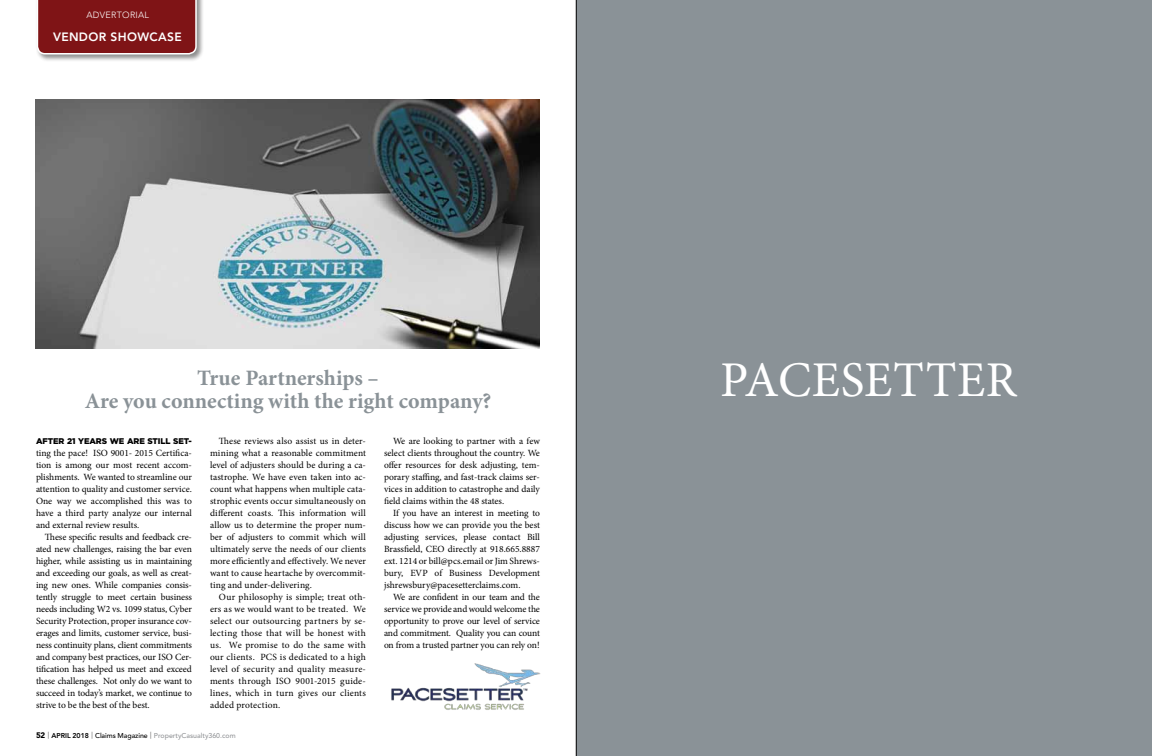
<style>
.page{position:relative;width:1152px;height:756px;background:#fff}
.page>*{position:absolute;margin:0;border:0;box-sizing:border-box;transform-origin:0 0}
.t1{font:50px "Minion Pro";letter-spacing:.025em;color:#fff}
.t2{font:700 22px/23px "Minion Pro";color:#8a9297;text-align:center}
.t3{font:800 12px "Avenir LT Std";letter-spacing:.03em;color:#fff}
.t4{font:9.5px/12px "Minion Pro";letter-spacing:-.005em;color:#000;text-align:justify}
.t5{font:300 9px "Avenir LT Std";letter-spacing:.03em;color:#fff}
.t6{font:900 8.2px "Gotham";letter-spacing:-.01em;color:#000}
.t7{font:500 7px "Avenir LT Std";color:#939598}
.s1{font-weight:900;font-size:8px;color:#000}
.s2{font-weight:300;color:#000}
.s3{font-weight:800;color:#000}
.s4{color:#000}
</style>
<div class="page">
<img style="left:36px;top:99px;width:504px;height:249px">
<div style="left:35px;top:0;width:169px;height:62px;background:#000;opacity:.45"></div>
<svg style="left:36px;top:0;width:162px;height:55px;background:#852123"></svg>
<div style="left:576px;top:0;width:576px;height:756px;background:#8a9297"></div>
<img style="left:391px;top:663px;width:150px;height:47px">
<p class="t5" style="left:87px;top:10px;width:64px">ADVERTORIAL</p>
<p class="t3" style="left:53px;top:29px;width:130px">VENDOR SHOWCASE</p>
<h2 class="t2" style="left:85px;top:366px;width:408px">True Partnerships –<br>Are you connecting with the right company?</h2>
<h1 class="t1" style="left:720px;top:347px;width:87px">pacese</h1>
<h1 class="t1" style="left:893px;top:347px;width:126px">tter</h1>
<p class="t6" style="left:36px;top:435px;width:157px">AFTER 21 YEARS WE ARE STILL SET-</p>
<p class="t4" style="left:36px;top:447px;width:158px">ting the pace! ISO 9001- 2015 Certifica&shy;tion is among our most recent accom&shy;plishments. We wanted to streamline our attention to quality and customer service.<br>One way we accomplished this was to have a third party analyze our internal and external review results.</p>
<p class="t4" style="left:36px;top:531px;width:158px;text-indent:9px">These specific results and feedback cre&shy;ated new challenges, raising the bar even higher, while assisting us in maintaining and exceeding our goals, as well as creat&shy;ing new ones. While companies consis&shy;tently struggle to meet certain business needs including W2 vs. 1099 status, Cyber Security Protection, proper insurance cov&shy;erages and limits, customer service, busi&shy;ness continuity plans, client commitments and company best practices, our ISO Cer&shy;tification has helped us meet and exceed these challenges. Not only do we want to succeed in today’s market, we continue to strive to be the best of the best.</p>
<p class="t4" style="left:210px;top:435px;width:158px;text-indent:9px">These reviews also assist us in deter&shy;mining what a reasonable commitment level of adjusters should be during a ca&shy;tastrophe. We have even taken into ac&shy;count what happens when multiple cata&shy;strophic events occur simultaneously on different coasts. This information will allow us to determine the proper num&shy;ber of adjusters to commit which will ultimately serve the needs of our clients more efficiently and effectively. We never want to cause heartache by overcommit&shy;ting and under-delivering.</p>
<p class="t4" style="left:210px;top:591px;width:158px;text-indent:9px">Our philosophy is simple; treat oth&shy;ers as we would want to be treated. We select our outsourcing partners by se&shy;lecting those that will be honest with us. We promise to do the same with our clients. PCS is dedicated to a high level of security and quality measure&shy;ments through ISO 9001-2015 guide&shy;lines, which in turn gives our clients added protection.</p>
<p class="t7" style="left:36px;top:731px;width:201px"><span class="s1">52</span> <span class="s2">|</span> <span class="s3">April 2018</span> <span class="s2">|</span> <span class="s4">Claims Magazine</span> <span class="s2">|</span> PropertyCasualty360.com</p>
<p class="t4" style="left:384px;top:435px;width:158px;text-indent:9px">We are looking to partner with a few select clients throughout the country. We offer resources for desk adjusting, tem&shy;porary staffing, and fast-track claims ser&shy;vices in addition to catastrophe and daily field claims within the 48 states.</p>
<p class="t4" style="left:384px;top:507px;width:158px;text-indent:9px">If you have an interest in meeting to discuss how we can provide you the best adjusting services, please contact Bill Brassfield, CEO directly at 918.665.8887 ext. 1214 or bill@pcs.email or Jim Shrews&shy;bury, EVP of Business Development jshrewsbury@pacesetterclaims.com.</p>
<p class="t4" style="left:384px;top:591px;width:158px;text-indent:9px">We are confident in our team and the service we provide and would welcome the opportunity to prove our level of service and commitment. Quality you can count on from a trusted partner you can rely on!</p>
</div>
